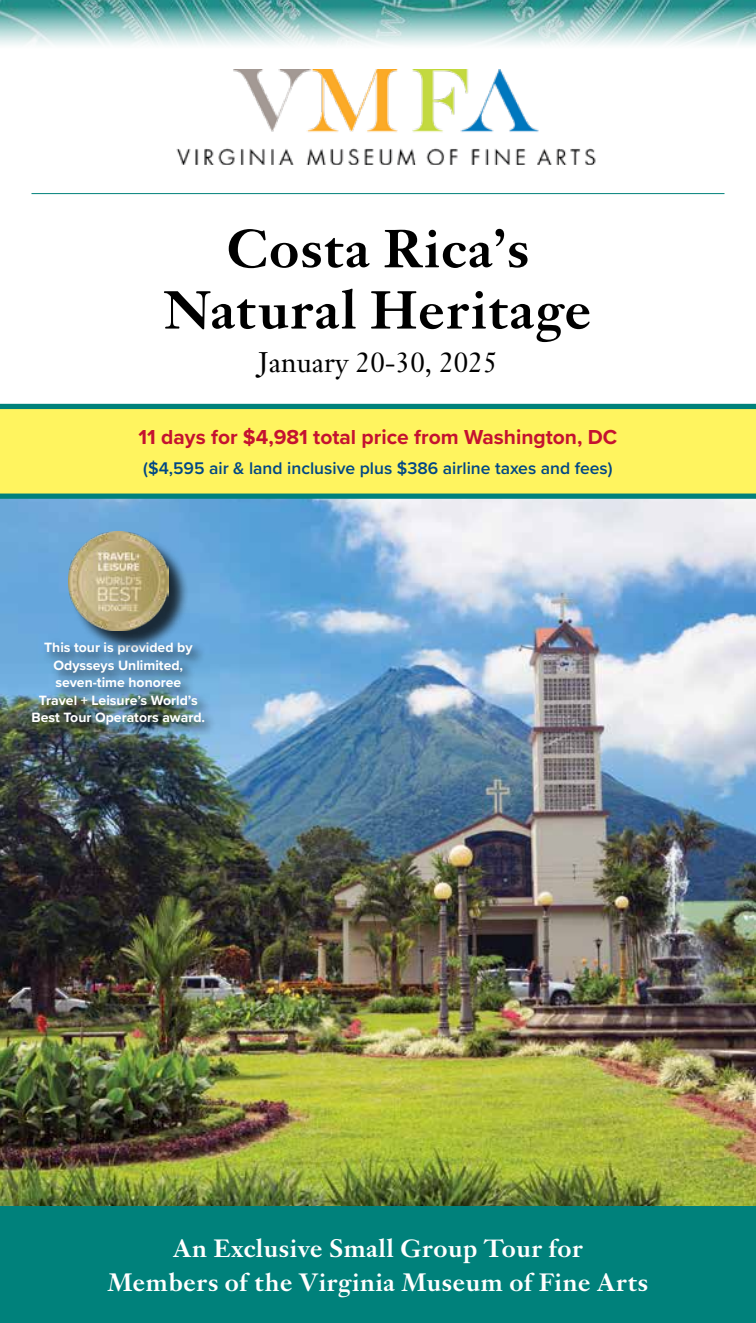
<style>
.page{position:relative;width:756px;height:1323px;background:#fff}
.page>*{position:absolute;margin:0;border:0;box-sizing:border-box;transform-origin:0 0}
.t1{font:500 56px/61.2px "Janson URW";color:#000;text-align:center}
.t2{font:28px "Janson Text LT Pro";color:#000}
.t3{font:500 26.25px/35px "Janson URW";color:#fff;text-align:center}
.t4{font:700 21px "Proxima Nova";color:#c41230}
.t5{font:600 17.5px "Proxima Nova";color:#004785}
.t6{font:700 14px/17.5px "Proxima Nova";color:#fff;text-align:center}
</style>
<div class="page">
<img style="left:0;top:499px;width:756px;height:707px">
<div style="left:0;top:1206px;width:756px;height:117px;background:#00817b"></div>
<img style="left:0;top:0;width:756px;height:45px">
<div style="left:0;top:407px;width:756px;height:88px;background:#fff45f"></div>
<div style="left:0;top:404px;width:756px;height:5px;background:#00817b"></div>
<div style="left:0;top:494px;width:756px;height:5px;background:#00817b"></div>
<div style="left:28px;top:638px;width:190px;height:101px;background:#000;opacity:.75"></div>
<div style="left:71px;top:534px;width:119px;height:119px;background:#000;opacity:.75"></div>
<img style="left:68px;top:531px;width:100px;height:100px">
<hr style="left:32px;top:193px;width:692px;height:1px;background:#00817b">
<img style="left:176px;top:70px;width:420px;height:94px">
<h1 class="t1" style="left:164px;top:219px;width:429px">Costa Rica’s<br>Natural Heritage</h1>
<h2 class="t2" style="left:258px;top:345px;width:241px">January 20-30, 2025</h2>
<h3 class="t4" style="left:139px;top:421px;width:480px">11 days for $4,981 total price from Washington, DC</h3>
<p class="t5" style="left:143px;top:455px;width:471px">($4,595 air &amp; land inclusive plus $386 airline taxes and fees)</p>
<p class="t6" style="left:32px;top:639px;width:175px">This tour is provided by<br>Odysseys Unlimited, seven-time honoree<br>Travel + Leisure’s World’s<br>Best Tour Operators award.</p>
<h3 class="t3" style="left:107px;top:1231px;width:543px">An Exclusive Small Group Tour for<br>Members of the Virginia Museum of Fine Arts</h3>
</div>
